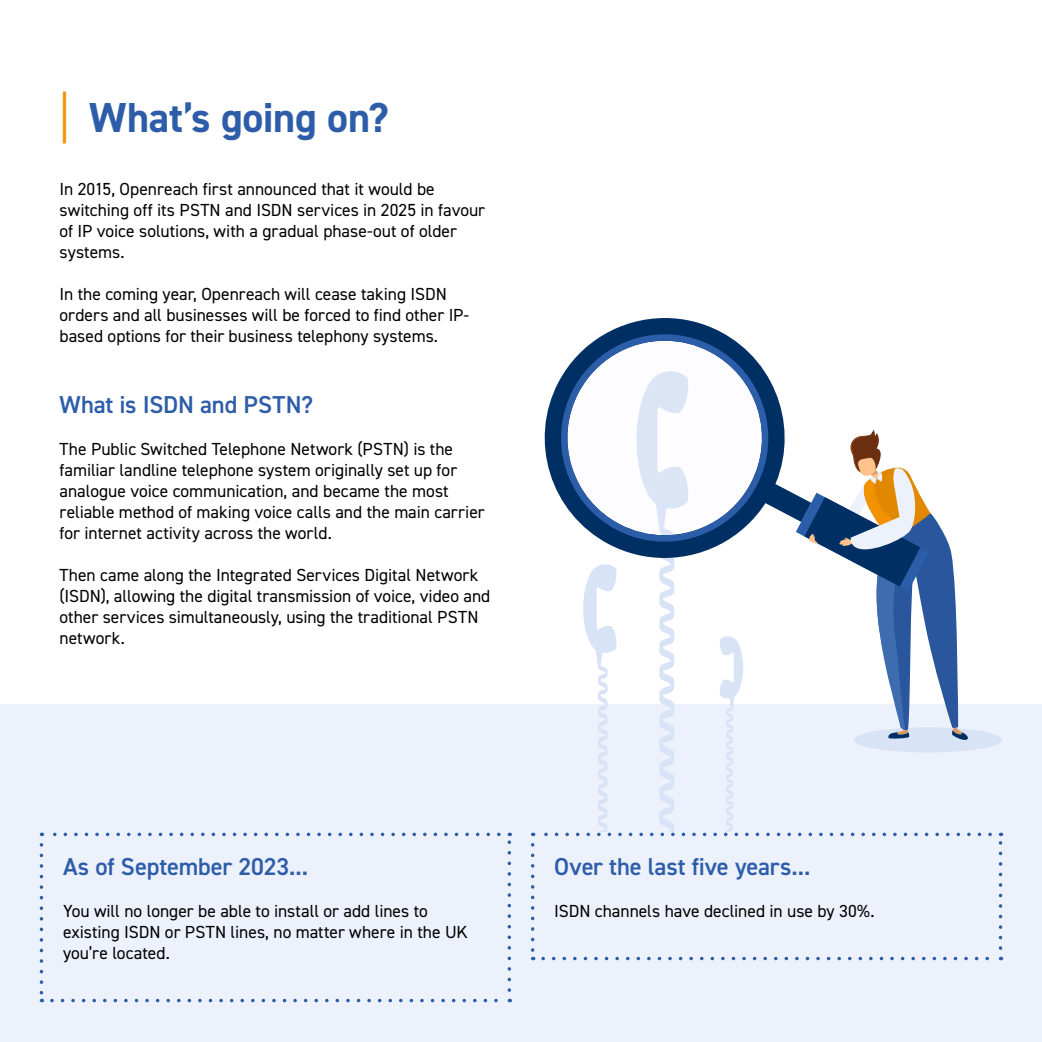
<style>
.page{position:relative;width:1042px;height:1042px;background:#fff}
.page>*{position:absolute;margin:0;border:0;box-sizing:border-box;transform-origin:0 0}
.t1{font:700 42px "DIN2014";letter-spacing:-.005em;color:#2d5da9}
.t2{font:600 24.5px "DIN2014";letter-spacing:-.005em;color:#2d5da9}
.t3{font:17.5px/21px "DIN2014";color:#000}
.s1{font-weight:400;font-size:55.82px;color:#f39204}
</style>
<div class="page">
<div style="left:0;top:704px;width:1042px;height:338px;background:#ecf1fb"></div>
<svg style="left:605px;top:318px;width:120px;height:16px;fill:#003063"></svg>
<svg style="left:566px;top:334px;width:198px;height:36px"></svg>
<svg style="left:40px;top:845px;width:3px;height:157px"></svg>
<svg style="left:52px;top:999px;width:458px;height:3px"></svg>
<svg style="left:507px;top:832px;width:4px;height:158px"></svg>
<svg style="left:41px;top:832px;width:458px;height:4px"></svg>
<svg style="left:531px;top:370px;width:471px;height:590px"></svg>
<h1 class="t1" style="left:60px;top:90px;width:330px"><span class="s1">|</span> What’s going on?</h1>
<p class="t3" style="left:60px;top:178px;width:427px">In 2015, Openreach first announced that it would be switching off its PSTN and ISDN services in 2025 in favour of IP voice solutions, with a gradual phase-out of older systems.</p>
<p class="t3" style="left:60px;top:283px;width:411px">In the coming year, Openreach will cease taking ISDN orders and all businesses will be forced to find other IP&shy;based options for their business telephony systems.</p>
<h2 class="t2" style="left:60px;top:389px;width:255px">What is ISDN and PSTN?</h2>
<p class="t3" style="left:60px;top:438px;width:427px">The Public Switched Telephone Network (PSTN) is the familiar landline telephone system originally set up for analogue voice communication, and became the most reliable method of making voice calls and the main carrier for internet activity across the world.</p>
<p class="t3" style="left:60px;top:564px;width:432px">Then came along the Integrated Services Digital Network (ISDN), allowing the digital transmission of voice, video and other services simultaneously, using the traditional PSTN network.</p>
<h2 class="t2" style="left:63px;top:850px;width:247px">As of September 2023...</h2>
<p class="t3" style="left:63px;top:900px;width:406px">You will no longer be able to install or add lines to existing ISDN or PSTN lines, no matter where in the UK you’re located.</p>
<h2 class="t2" style="left:554px;top:850px;width:258px">Over the last five years...</h2>
<p class="t3" style="left:554px;top:900px;width:322px">ISDN channels have declined in use by 30%.</p>
</div>
